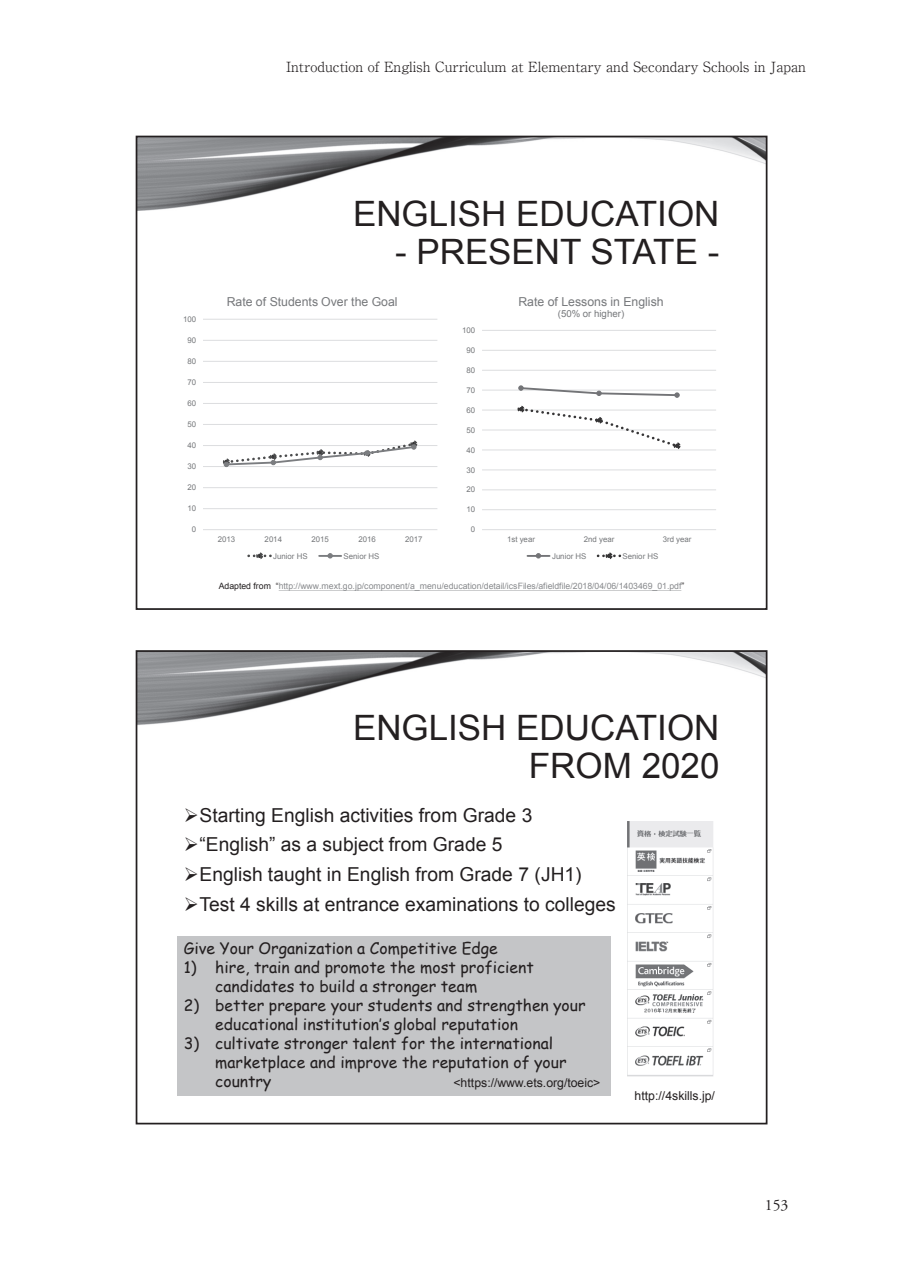
<style>
.page{position:relative;width:903px;height:1275px;background:#fff}
.page>*{position:absolute;margin:0;border:0;box-sizing:border-box;transform-origin:0 0}
.t1{font:35px/37.8px "Arial";color:#231f20;text-align:right}
.t2{font:19.25px "Arial";color:#231f20}
.t3{font:15.75px/18.9px "Comic Sans MS";color:#231f20}
.t4{font:15.75px "Adobe Garamond Pro";color:#231f20}
.t5{font:300 14px "Ryumin Pr 6";color:#231f20}
.t6{font:12.25px "Arial";color:#76787b}
.t7{font:12.25px "Arial";color:#231f20}
.t8{font:9.62px "Arial";color:#76787b}
.t9{font:8.75px "Arial";color:#888a8d}
.t10{font:7.88px "Arial";letter-spacing:.005em;color:#76787b}
.s1{color:#231f20}
</style>
<div class="page">
<img style="left:139px;top:139px;width:625px;height:72px">
<hr style="left:203px;top:508px;width:234px;height:1px;background:#dcdddf">
<hr style="left:203px;top:487px;width:234px;height:1px;background:#dcdddf">
<hr style="left:203px;top:466px;width:234px;height:1px;background:#dcdddf">
<hr style="left:203px;top:445px;width:234px;height:1px;background:#dcdddf">
<hr style="left:203px;top:424px;width:234px;height:1px;background:#dcdddf">
<hr style="left:203px;top:403px;width:234px;height:1px;background:#dcdddf">
<hr style="left:203px;top:382px;width:234px;height:1px;background:#dcdddf">
<hr style="left:203px;top:361px;width:234px;height:1px;background:#dcdddf">
<hr style="left:203px;top:340px;width:234px;height:1px;background:#dcdddf">
<hr style="left:203px;top:319px;width:234px;height:1px;background:#dcdddf">
<hr style="left:203px;top:529px;width:234px;height:1px;background:#dcdddf">
<div style="left:223px;top:458px;width:7px;height:7px;border:3px dashed #4b4c4d;border-radius:50%"></div>
<div style="left:410px;top:440px;width:7px;height:7px;border:3px dashed #4b4c4d;border-radius:50%"></div>
<svg style="left:224px;top:441px;width:193px;height:26px"></svg>
<svg style="left:249px;top:554px;width:22px;height:4px"></svg>
<div style="left:256px;top:552px;width:7px;height:7px;border:3px dashed #4b4c4d;border-radius:50%"></div>
<hr style="left:319px;top:555px;width:22px;height:2px;background:#7b7d80">
<svg style="left:328px;top:553px;width:5px;height:5px"></svg>
<hr style="left:482px;top:509px;width:234px;height:1px;background:#dcdddf">
<hr style="left:482px;top:490px;width:234px;height:1px;background:#dcdddf">
<hr style="left:482px;top:470px;width:234px;height:1px;background:#dcdddf">
<hr style="left:482px;top:450px;width:234px;height:1px;background:#dcdddf">
<hr style="left:482px;top:430px;width:234px;height:1px;background:#dcdddf">
<hr style="left:482px;top:410px;width:234px;height:1px;background:#dcdddf">
<hr style="left:482px;top:390px;width:234px;height:1px;background:#dcdddf">
<hr style="left:482px;top:370px;width:234px;height:1px;background:#dcdddf">
<hr style="left:482px;top:350px;width:234px;height:1px;background:#dcdddf">
<hr style="left:482px;top:330px;width:234px;height:1px;background:#dcdddf">
<hr style="left:482px;top:529px;width:234px;height:1px;background:#dcdddf">
<svg style="left:518px;top:386px;width:161px;height:12px"></svg>
<div style="left:517px;top:406px;width:7px;height:7px;border:3px dashed #363536;border-radius:50%"></div>
<svg style="left:518px;top:406px;width:162px;height:43px"></svg>
<div style="left:673px;top:442px;width:7px;height:7px;border:3px dashed #363536;border-radius:50%"></div>
<hr style="left:527px;top:555px;width:22px;height:2px;background:#737477">
<svg style="left:536px;top:553px;width:5px;height:5px"></svg>
<svg style="left:598px;top:554px;width:22px;height:4px"></svg>
<div style="left:605px;top:552px;width:7px;height:7px;border:3px dashed #363536;border-radius:50%"></div>
<svg style="left:279px;top:590px;width:402px;height:1px"></svg>
<div style="left:136px;top:136px;width:631px;height:474px;border:2px solid #231f20"></div>
<img style="left:139px;top:653px;width:625px;height:72px">
<img style="left:627px;top:821px;width:87px;height:256px">
<div style="left:177px;top:936px;width:434px;height:159px;background:#c4c5c7"></div>
<div style="left:136px;top:650px;width:631px;height:474px;border:2px solid #231f20"></div>
<p class="t5" style="left:286px;top:56px;width:521px">Introduction of English Curriculum at Elementary and Secondary Schools in Japan</p>
<p class="t10" style="left:183px;top:314px;width:15px">100</p>
<p class="t10" style="left:187px;top:335px;width:10px">90</p>
<p class="t10" style="left:187px;top:356px;width:10px">80</p>
<p class="t10" style="left:187px;top:377px;width:10px">70</p>
<p class="t10" style="left:187px;top:398px;width:10px">60</p>
<p class="t10" style="left:187px;top:419px;width:10px">50</p>
<p class="t10" style="left:187px;top:440px;width:10px">40</p>
<p class="t10" style="left:187px;top:461px;width:10px">30</p>
<p class="t10" style="left:187px;top:482px;width:10px">20</p>
<p class="t10" style="left:187px;top:503px;width:10px">10</p>
<p class="t10" style="left:192px;top:524px;width:6px">0</p>
<h1 class="t1" style="left:353px;top:194px;width:368px">ENGLISH EDUCATION</h1>
<h1 class="t1" style="left:395px;top:232px;width:326px">- PRESENT STATE -</h1>
<p class="t6" style="left:227px;top:293px;width:172px">Rate of Students Over the Goal</p>
<p class="t10" style="left:218px;top:533px;width:19px">2013</p>
<p class="t10" style="left:265px;top:533px;width:19px">2014</p>
<p class="t10" style="left:311px;top:533px;width:19px">2015</p>
<p class="t10" style="left:358px;top:533px;width:19px">2016</p>
<p class="t10" style="left:405px;top:533px;width:19px">2017</p>
<p class="t10" style="left:462px;top:325px;width:15px">100</p>
<p class="t10" style="left:466px;top:345px;width:10px">90</p>
<p class="t10" style="left:466px;top:365px;width:10px">80</p>
<p class="t10" style="left:466px;top:385px;width:10px">70</p>
<p class="t10" style="left:466px;top:404px;width:10px">60</p>
<p class="t10" style="left:466px;top:424px;width:10px">50</p>
<p class="t10" style="left:466px;top:444px;width:10px">40</p>
<p class="t10" style="left:466px;top:464px;width:10px">30</p>
<p class="t10" style="left:466px;top:484px;width:10px">20</p>
<p class="t10" style="left:466px;top:504px;width:10px">10</p>
<p class="t10" style="left:471px;top:524px;width:6px">0</p>
<p class="t6" style="left:518px;top:293px;width:147px">Rate of Lessons in English</p>
<p class="t8" style="left:558px;top:307px;width:68px">(50% or higher)</p>
<p class="t10" style="left:507px;top:533px;width:29px">1st year</p>
<p class="t10" style="left:584px;top:533px;width:32px">2nd year</p>
<p class="t10" style="left:663px;top:533px;width:30px">3rd year</p>
<p class="t10" style="left:552px;top:550px;width:36px">Junior HS</p>
<p class="t10" style="left:622px;top:550px;width:37px">Senior HS</p>
<p class="t9" style="left:219px;top:580px;width:467px"><span class="s1">Adapted from “</span>http://www.mext.go.jp/component/a_menu/education/detail/icsFiles/afieldfile/2018/04/06/1403469_01.pdf<span class="s1">”</span></p>
<p class="t10" style="left:273px;top:550px;width:36px">Junior HS</p>
<p class="t10" style="left:344px;top:550px;width:37px">Senior HS</p>
<h1 class="t1" style="left:353px;top:709px;width:368px">ENGLISH EDUCATION<br>FROM 2020</h1>
<p class="t2" style="left:184px;top:802px;width:350px">➢Starting English activities from Grade 3</p>
<p class="t2" style="left:184px;top:832px;width:320px">➢“English” as a subject from Grade 5</p>
<p class="t2" style="left:184px;top:861px;width:399px">➢English taught in English from Grade 7 (JH1)</p>
<p class="t2" style="left:184px;top:890px;width:434px">➢Test 4 skills at entrance examinations to colleges</p>
<p class="t3" style="left:184px;top:939px;width:316px">Give Your Organization a Competitive Edge</p>
<p class="t3" style="left:215px;top:957px;width:320px;text-indent:-32px">1) hire, train and promote the most proficient candidates to build a stronger team</p>
<p class="t3" style="left:215px;top:995px;width:372px;text-indent:-32px">2) better prepare your students and strengthen your educational institution’s global reputation</p>
<p class="t3" style="left:215px;top:1033px;width:353px;text-indent:-32px">3) cultivate stronger talent for the international marketplace and improve the reputation of your country</p>
<p class="t7" style="left:453px;top:1074px;width:148px">&lt;https://www.ets.org/toeic&gt;</p>
<p class="t7" style="left:634px;top:1087px;width:82px">http://4skills.jp/</p>
<p class="t4" style="left:765px;top:1196px;width:25px">153</p>
</div>
